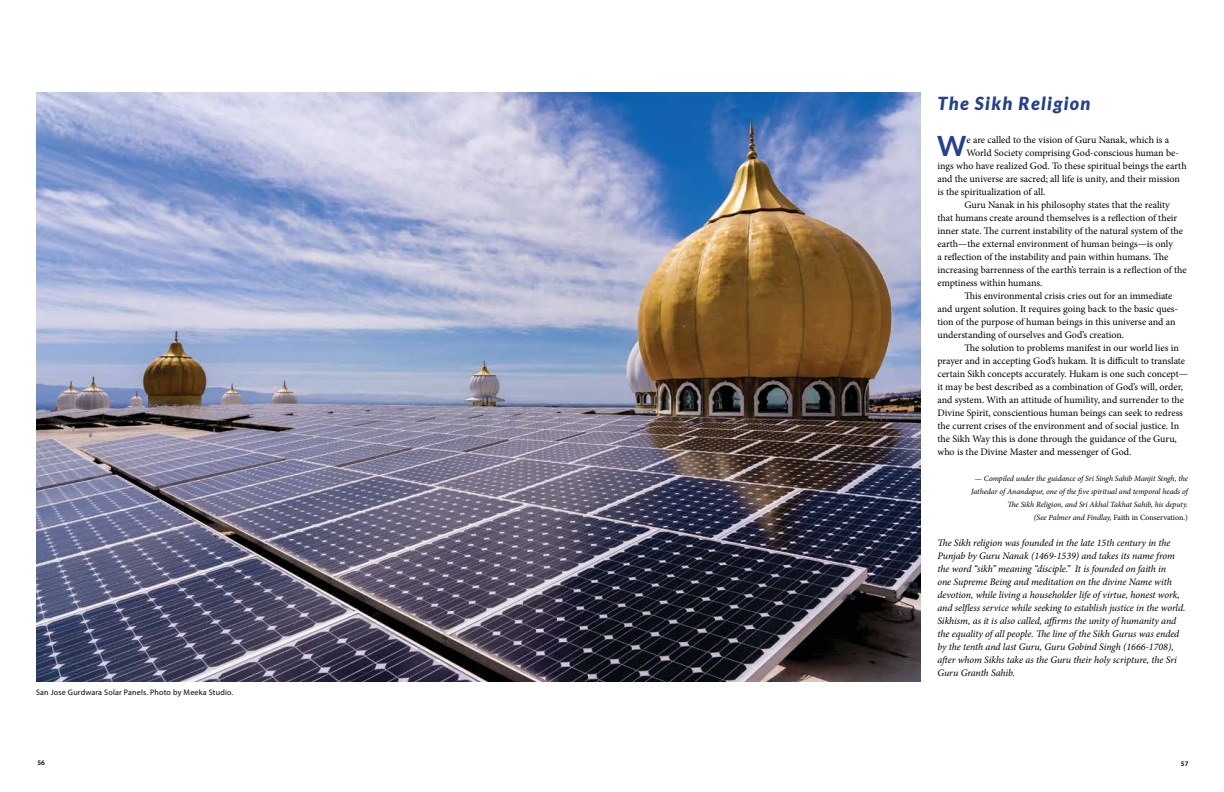
<style>
.page{position:relative;width:1224px;height:792px;background:#fff}
.page>*{position:absolute;margin:0;border:0;box-sizing:border-box;transform-origin:0 0}
.t1{font:700 28px "Lato";color:#25408f}
.t2{font:italic 900 18px "Lato";letter-spacing:.075em;color:#25408f}
.t3{font:10px "Minion Pro";color:#000}
.t4{font:italic 10px/13px "Minion Pro";letter-spacing:-.01em;color:#000}
.t5{font:italic 8px/13px "Minion Pro";letter-spacing:-.01em;color:#000;text-align:right}
.t6{font:8px "Myriad Pro";letter-spacing:.025em;color:#000}
.t7{font:600 7px "Myriad Pro";color:#000}
.s1{font-style:normal}
</style>
<div class="page">
<img style="left:36px;top:92px;width:884px;height:590px">
<p class="t6" style="left:36px;top:687px;width:199px">San Jose Gurdwara Solar Panels. Photo by Meeka Studio.</p>
<h2 class="t2" style="left:937px;top:92px;width:155px">The Sikh Religion</h2>
<h1 class="t1" style="left:937px;top:129px;width:31px">W</h1>
<p class="t3" style="left:967px;top:133px;width:204px">e are called to the vision of Guru Nanak, which is a</p>
<p class="t3" style="left:967px;top:146px;width:214px">World Society comprising God-conscious human be-</p>
<p class="t3" style="left:937px;top:159px;width:251px">ings who have realized God. To these spiritual beings the earth</p>
<p class="t3" style="left:937px;top:172px;width:244px">and the universe are sacred; all life is unity, and their mission</p>
<p class="t3" style="left:937px;top:185px;width:110px">is the spiritualization of all.</p>
<p class="t3" style="left:964px;top:198px;width:207px">Guru Nanak in his philosophy states that the reality</p>
<p class="t3" style="left:937px;top:211px;width:241px">that humans create around themselves is a reflection of their</p>
<p class="t3" style="left:937px;top:224px;width:247px">inner state. The current instability of the natural system of the</p>
<p class="t3" style="left:937px;top:237px;width:237px">earth—the external environment of human beings—is only</p>
<p class="t3" style="left:937px;top:250px;width:232px">a reflection of the instability and pain within humans. The</p>
<p class="t3" style="left:937px;top:263px;width:251px">increasing barrenness of the earth’s terrain is a reflection of the</p>
<p class="t3" style="left:937px;top:276px;width:106px">emptiness within humans.</p>
<p class="t3" style="left:964px;top:289px;width:210px">This environmental crisis cries out for an immediate</p>
<p class="t3" style="left:937px;top:302px;width:242px">and urgent solution. It requires going back to the basic ques-</p>
<p class="t3" style="left:937px;top:315px;width:240px">tion of the purpose of human beings in this universe and an</p>
<p class="t3" style="left:937px;top:328px;width:188px">understanding of ourselves and God’s creation.</p>
<p class="t3" style="left:964px;top:341px;width:216px">The solution to problems manifest in our world lies in</p>
<p class="t3" style="left:937px;top:354px;width:249px">prayer and in accepting God’s hukam. It is difficult to translate</p>
<p class="t3" style="left:937px;top:367px;width:252px">certain Sikh concepts accurately. Hukam is one such concept—</p>
<p class="t3" style="left:937px;top:380px;width:247px">it may be best described as a combination of God’s will, order,</p>
<p class="t3" style="left:937px;top:393px;width:248px">and system. With an attitude of humility, and surrender to the</p>
<p class="t3" style="left:937px;top:406px;width:247px">Divine Spirit, conscientious human beings can seek to redress</p>
<p class="t3" style="left:937px;top:419px;width:243px">the current crises of the environment and of social justice. In</p>
<p class="t3" style="left:937px;top:432px;width:241px">the Sikh Way this is done through the guidance of the Guru,</p>
<p class="t3" style="left:937px;top:445px;width:195px">who is the Divine Master and messenger of God.</p>
<p class="t5" style="left:971px;top:472px;width:218px">— Compiled under the guidance of Sri Singh Sahib Manjit Singh, the Jathedar of Anandapur, one of the five spiritual and temporal heads of The Sikh Religion, and Sri Akhal Takhat Sahib, his deputy.<br>(See Palmer and Findlay, <span class="s1">Faith in Conservation.)</span></p>
<p class="t4" style="left:937px;top:536px;width:250px">The Sikh religion was founded in the late 15th century in the Punjab by Guru Nanak (1469-1539) and takes its name from the word “sikh” meaning “disciple.” It is founded on faith in<br>one Supreme Being and meditation on the divine Name with devotion, while living a householder life of virtue, honest work, and selfless service while seeking to establish justice in the world.<br>Sikhism, as it is also called, affirms the unity of humanity and the equality of all people. The line of the Sikh Gurus was ended by the tenth and last Guru, Guru Gobind Singh (1666-1708), after whom Sikhs take as the Guru their holy scripture, the Sri Guru Granth Sahib.</p>
<p class="t7" style="left:38px;top:758px;width:9px">56</p>
<p class="t7" style="left:1181px;top:759px;width:9px">57</p>
</div>
